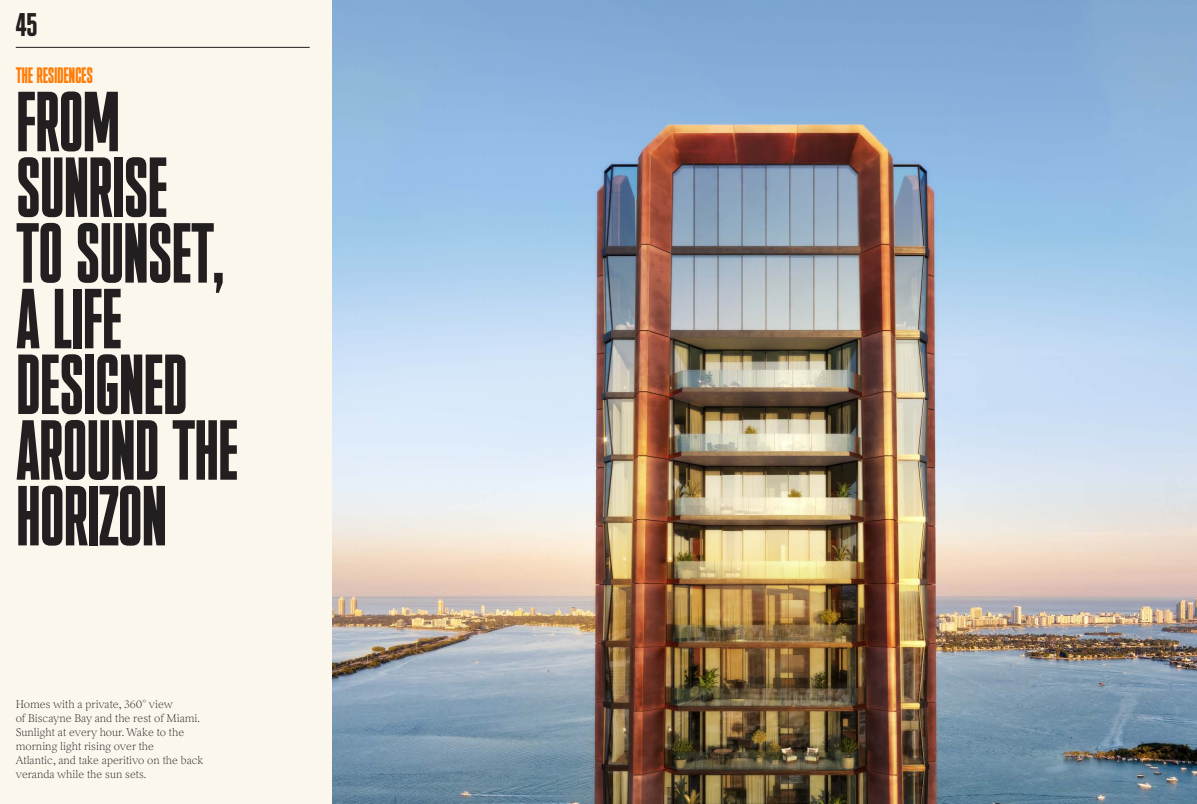
<style>
.page{position:relative;width:1197px;height:804px;background:#fff}
.page>*{position:absolute;margin:0;border:0;box-sizing:border-box;transform-origin:0 0}
.Big_Type_3{font:84.88px/65.6px "Plaak 41 Bold Ult Cond";letter-spacing:-.02em;color:#231f20}
.t1{font:32.73px "Plaak 41 Bold Ult Cond";color:#231f20}
.t2{font:22.31px "Plaak 41 Bold Ult Cond";letter-spacing:-.02em;color:#ff7d07}
.Body_Copy{font:300 11.38px/14px "Inferi";color:#231f20}
</style>
<div class="page">
<div style="left:0;top:0;width:1197px;height:803px;background:#fcf7ed"></div>
<hr style="left:16px;top:47px;width:294px;height:1px;background:#231f20">
<img style="left:333px;top:0;width:864px;height:803px">
<p class="t1" style="left:16px;top:10px;width:23px">45</p>
<p class="t2" style="left:16px;top:66px;width:79px">THE RESIDENCES</p>
<p class="Big_Type_3" style="left:16px;top:91px;width:225px">FROM<br>SUNRISE<br>TO SUNSET,<br>A LIFE<br>DESIGNED<br>AROUND THE<br>HORIZON</p>
<p class="Body_Copy" style="left:16px;top:697px;width:189px">Homes with a private, 360° view<br>of Biscayne Bay and the rest of Miami.<br>Sunlight at every hour. Wake to the morning light rising over the<br>Atlantic, and take aperitivo on the back veranda while the sun sets.</p>
</div>
